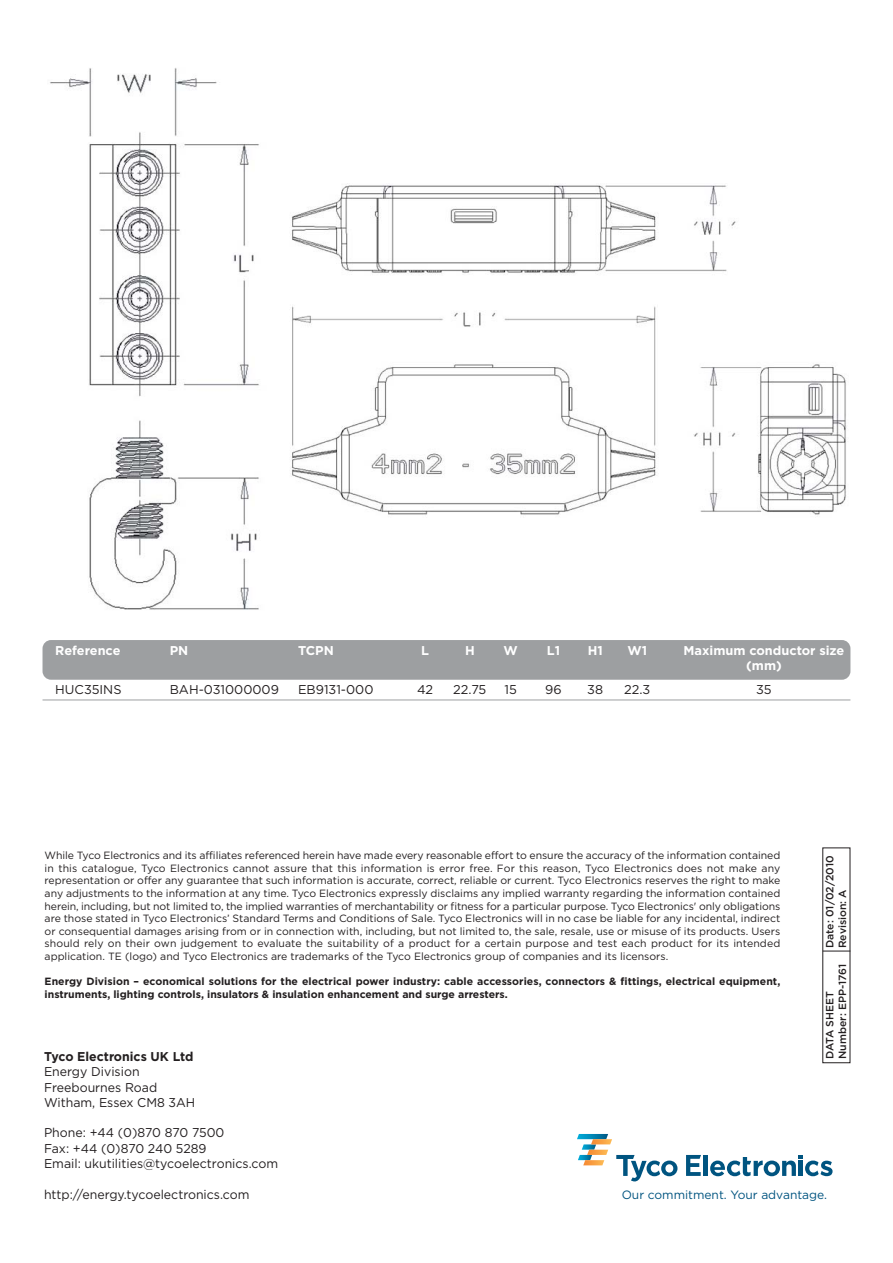
<style>
.page{position:relative;width:893px;height:1263px;background:#fff}
.page>*{position:absolute;margin:0;border:0;box-sizing:border-box;transform-origin:0 0}
.t1{font:12.75px/15.3px "Gotham";color:#231f20}
.t2{font:700 12.75px/15.3px "Gotham";color:#fff;text-align:center}
.t3{font:700 12.75px "Gotham";color:#231f20}
.t4{font:12px "Gotham";color:#005480}
.t5{font:10.5px/12.6px "Gotham";color:#231f20;text-align:justify}
.t6{font:700 10.5px/12.6px "Gotham";letter-spacing:.005em;color:#231f20}
.t7{font:500 10.5px "Gotham";color:#231f20}
</style>
<div class="page">
<img style="left:50px;top:68px;width:797px;height:542px">
<svg style="left:686px;top:1155px;width:15px;height:21px"></svg>
<div style="left:703px;top:1155px;width:5px;height:21px;background:#005480"></div>
<svg style="left:710px;top:1155px;width:122px;height:21px"></svg>
<svg style="left:577px;top:1134px;width:100px;height:47px"></svg>
<svg style="left:823px;top:951px;width:27px;height:1px"></svg>
<div style="left:43px;top:640px;width:807px;height:40px;background:#9d9fa1;border-radius:9px"></div>
<hr style="left:43px;top:700px;width:807px;height:1px;background:#9d9fa1">
<p class="t2" style="left:55px;top:644px;width:67px">Reference</p>
<p class="t2" style="left:170px;top:644px;width:20px">PN</p>
<p class="t2" style="left:298px;top:644px;width:37px">TCPN</p>
<p class="t2" style="left:421px;top:644px;width:9px">L</p>
<p class="t2" style="left:465px;top:644px;width:11px">H</p>
<p class="t2" style="left:504px;top:644px;width:16px">W</p>
<p class="t2" style="left:547px;top:644px;width:15px">L1</p>
<p class="t2" style="left:588px;top:644px;width:17px">H1</p>
<p class="t2" style="left:628px;top:644px;width:21px">W1</p>
<p class="t2" style="left:684px;top:644px;width:162px">Maximum conductor size (mm)</p>
<p class="t1" style="left:55px;top:683px;width:68px">HUC35INS</p>
<p class="t1" style="left:170px;top:683px;width:111px">BAH-031000009</p>
<p class="t1" style="left:298px;top:683px;width:77px">EB9131-000</p>
<p class="t1" style="left:417px;top:683px;width:18px">42</p>
<p class="t1" style="left:453px;top:683px;width:35px">22.75</p>
<p class="t1" style="left:505px;top:683px;width:14px">15</p>
<p class="t1" style="left:545px;top:683px;width:18px">96</p>
<p class="t1" style="left:587px;top:683px;width:17px">38</p>
<p class="t1" style="left:624px;top:683px;width:28px">22.3</p>
<p class="t1" style="left:756px;top:683px;width:17px">35</p>
<p class="t5" style="left:45px;top:850px;width:737px">While Tyco Electronics and its affiliates referenced herein have made every reasonable effort to ensure the accuracy of the information contained in this catalogue, Tyco Electronics cannot assure that this information is error free. For this reason, Tyco Electronics does not make any representation or offer any guarantee that such information is accurate, correct, reliable or current. Tyco Electronics reserves the right to make any adjustments to the information at any time. Tyco Electronics expressly disclaims any implied warranty regarding the information contained herein, including, but not limited to, the implied warranties of merchantability or fitness for a particular purpose. Tyco Electronics' only obligations are those stated in Tyco Electronics’ Standard Terms and Conditions of Sale. Tyco Electronics will in no case be liable for any incidental, indirect or consequential damages arising from or in connection with, including, but not limited to, the sale, resale, use or misuse of its products. Users should rely on their own judgement to evaluate the suitability of a product for a certain purpose and test each product for its intended application. TE (logo) and Tyco Electronics are trademarks of the Tyco Electronics group of companies and its licensors.</p>
<p class="t6" style="left:45px;top:976px;width:737px">Energy Division – economical solutions for the electrical power industry: cable accessories, connectors &amp; fittings, electrical equipment, instruments, lighting controls, insulators &amp; insulation enhancement and surge arresters.</p>
<p class="t7" style="left:826px;top:948px;width:94px;rotate:-90deg">Date: 01/02/2010</p>
<p class="t7" style="left:839px;top:948px;width:60px;rotate:-90deg">Revision: A</p>
<p class="t7" style="left:839px;top:1059px;width:96px;rotate:-90deg">Number: EPP-1761</p>
<p class="t7" style="left:826px;top:1059px;width:69px;rotate:-90deg">DATA SHEET</p>
<p class="t3" style="left:44px;top:1052px;width:151px">Tyco Electronics UK Ltd</p>
<p class="t1" style="left:44px;top:1065px;width:153px">Energy Division<br>Freebournes Road<br>Witham, Essex CM8 3AH</p>
<p class="t1" style="left:44px;top:1126px;width:236px">Phone: +44 (0)870 870 7500<br>Fax: +44 (0)870 240 5289<br>Email: ukutilities@tycoelectronics.com</p>
<p class="t1" style="left:44px;top:1187px;width:207px">http://energy.tycoelectronics.com</p>
<p class="t4" style="left:622px;top:1190px;width:207px">Our commitment. Your advantage.</p>
</div>
